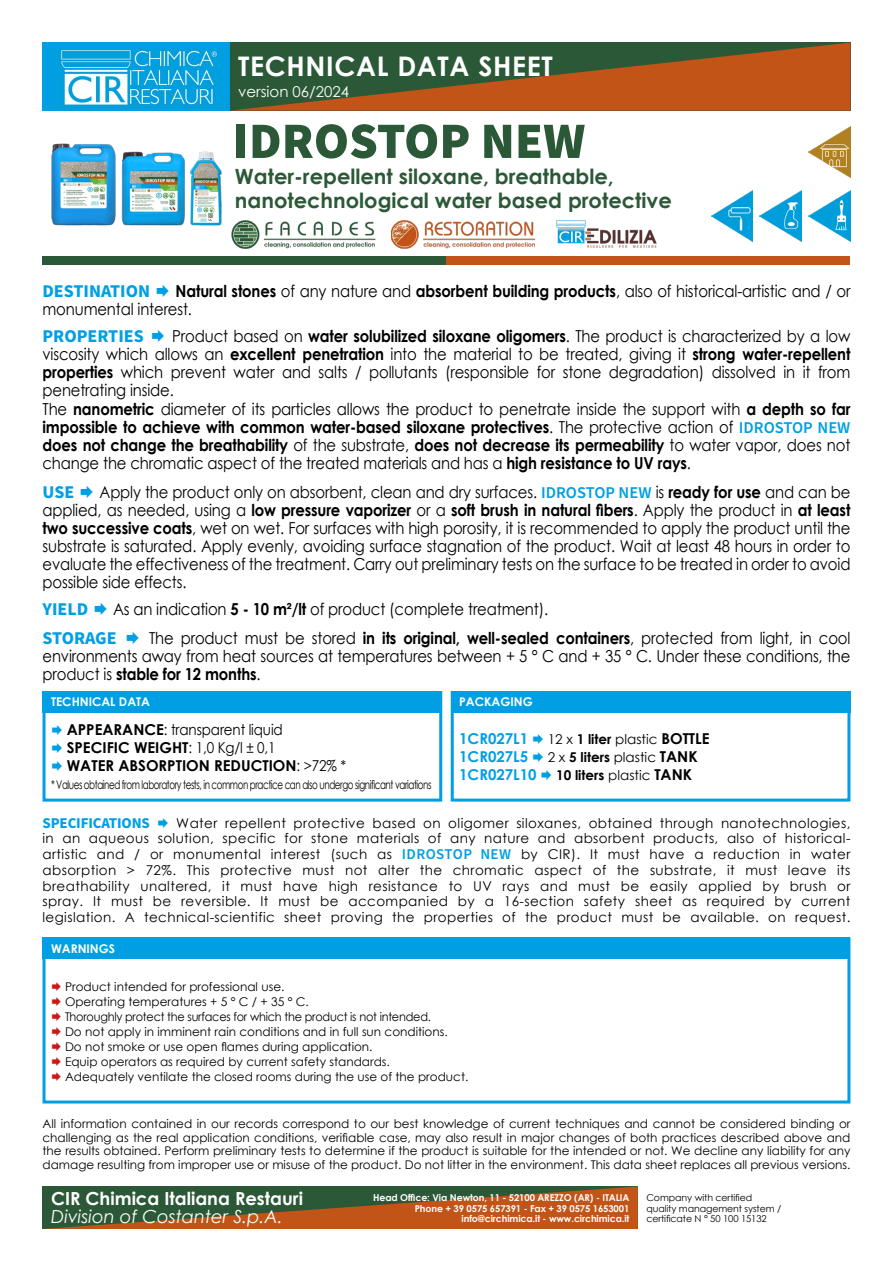
<style>
.page{position:relative;width:893px;height:1263px;background:#fff}
.page>*{position:absolute;margin:0;border:0;box-sizing:border-box;transform-origin:0 0}
.t1{font:900 51px "Source Sans Pro";color:#2b5937}
.t2{font:700 27px "Century Gothic";letter-spacing:.025em;color:#fff}
.t3{font:700 21px/24px "Century Gothic";color:#2b5937}
.t4{font:700 18px "Source Sans Pro";color:#009fe3}
.t5{font:700 18px "Century Gothic";color:#fff}
.t6{font:italic 18px "Century Gothic";color:#fff}
.t7{font:16.5px/18px "Century Gothic";letter-spacing:-.01em;color:#000;text-align:justify;scale:.9 1}
.t8{font:700 15px "Century Gothic";color:#000}
.t9{font:15px "Century Gothic";letter-spacing:-.01em;color:#000;scale:.9 1}
.t10{font:700 15px "Century Gothic";color:#009fe3}
.t11{font:700 15px "Source Sans Pro";letter-spacing:-.01em;color:#009fe3}
.t12{font:15px "Century Gothic";color:#fff}
.t13{font:13.5px/15.8px "Century Gothic";letter-spacing:.03em;color:#000;text-align:justify}
.t14{font:13.5px "Century Gothic";color:#000}
.t15{font:700 13.5px "Century Gothic";color:#000}
.t16{font:12px/13.5px "Century Gothic";color:#000;text-align:justify}
.t17{font:12px "Century Gothic";letter-spacing:-.05em;color:#000;scale:.73 1}
.t18{font:12px "Century Gothic";letter-spacing:-.02em;color:#000;scale:.94 1}
.t19{font:700 12px "Century Gothic";color:#fff}
.t20{font:700 9.45px "Century Gothic";letter-spacing:-.01em;color:#fff}
.t21{font:9.45px "Century Gothic";letter-spacing:-.01em;color:#000}
.s1{font-weight:700}
.s2{font-family:"Source Sans Pro";font-weight:600;color:#009fe3}
.s3{font-weight:400}
.s4{font-weight:700;font-size:15px}
.s5{font-size:15px}
.s6{font-family:"Source Sans Pro";font-weight:600;font-size:15px;color:#009fe3}
</style>
<div class="page">
<img style="left:51px;top:143px;width:171px;height:83px">
<img style="left:232px;top:220px;width:143px;height:29px">
<div style="left:43px;top:256px;width:807px;height:9px;background:#2b5937"></div>
<div style="left:43px;top:691px;width:399px;height:110px;border:3px solid #009fe3"></div>
<div style="left:43px;top:691px;width:399px;height:21px;background:#009fe3"></div>
<div style="left:451px;top:691px;width:399px;height:110px;border:3px solid #009fe3"></div>
<div style="left:451px;top:691px;width:399px;height:21px;background:#009fe3"></div>
<div style="left:43px;top:938px;width:807px;height:165px;border:3px solid #009fe3"></div>
<div style="left:43px;top:938px;width:807px;height:21px;background:#009fe3"></div>
<div style="left:43px;top:43px;width:187px;height:68px;background:#009fe3"></div>
<img style="left:60px;top:50px;width:158px;height:56px">
<svg style="left:230px;top:43px;width:620px;height:68px;background:#755627"></svg>
<img style="left:391px;top:220px;width:144px;height:29px">
<div style="left:446px;top:256px;width:404px;height:9px;background:#c25418"></div>
<img style="left:809px;top:127px;width:41px;height:51px">
<img style="left:556px;top:220px;width:101px;height:28px">
<img style="left:760px;top:190px;width:41px;height:51px">
<img style="left:809px;top:190px;width:41px;height:51px">
<img style="left:711px;top:190px;width:42px;height:51px">
<svg style="left:43px;top:1186px;width:595px;height:43px;background:#755627"></svg>
<p class="t2" style="left:238px;top:46px;width:316px">TECHNICAL DATA SHEET</p>
<p class="t12" style="left:238px;top:81px;width:112px">version 06/2024</p>
<p class="t1" style="left:233px;top:106px;width:354px">IDROSTOP NEW</p>
<p class="t3" style="left:235px;top:164px;width:438px">Water-repellent siloxane, breathable, nanotechnological water based protective</p>
<p class="t7" style="left:43px;top:282px;width:899px;text-indent:133px"><span class="s1">Natural stones</span> of any nature and <span class="s1">absorbent building products</span>, also of historical-artistic and / or monumental interest.</p>
<p class="t4" style="left:43px;top:323px;width:103px">PROPERTIES</p>
<p class="t4" style="left:43px;top:279px;width:109px">DESTINATION</p>
<p class="t7" style="left:43px;top:326px;width:899px;text-indent:130px">Product based on <span class="s1">water solubilized siloxane oligomers</span>. The product is characterized by a low viscosity which allows an <span class="s1">excellent penetration</span> into the material to be treated, giving it <span class="s1">strong water-repellent properties</span> which prevent water and salts / pollutants (responsible for stone degradation) dissolved in it from penetrating inside.</p>
<p class="t7" style="left:43px;top:400px;width:899px">The <span class="s1">nanometric</span> diameter of its particles allows the product to penetrate inside the support with <span class="s1">a depth so far impossible to achieve with common water-based siloxane protectives</span>. The protective action of <span class="s2">IDROSTOP NEW </span><span class="s1">does not change the breathability</span> of the substrate, <span class="s1">does not decrease its permeability</span> to water vapor, does not change the chromatic aspect of the treated materials and has a <span class="s1">high resistance to UV rays</span>.</p>
<p class="t4" style="left:43px;top:480px;width:33px">USE</p>
<p class="t7" style="left:43px;top:483px;width:899px;text-indent:57px">Apply the product only on absorbent, clean and dry surfaces. <span class="s2">IDROSTOP NEW</span> is <span class="s1">ready for use</span> and can be applied, as needed, using a <span class="s1">low pressure vaporizer</span> or a <span class="s1">soft brush in natural fibers</span>. Apply the product in <span class="s1">at least two successive coats</span>, wet on wet. For surfaces with high porosity, it is recommended to apply the product until the substrate is saturated. Apply evenly, avoiding surface stagnation of the product. Wait at least 48 hours in order to evaluate the effectiveness of the treatment. Carry out preliminary tests on the surface to be treated in order to avoid possible side effects.</p>
<p class="t4" style="left:43px;top:597px;width:47px">YIELD</p>
<p class="t7" style="left:113px;top:600px;width:485px">As an indication <span class="s1">5 - 10 m²/lt</span> of product (complete treatment).</p>
<p class="t7" style="left:43px;top:628px;width:899px;text-indent:106px">The product must be stored <span class="s1">in its original, well-sealed containers</span>, protected from light, in cool environments away from heat sources at temperatures between + 5 ° C and + 35 ° C. Under these conditions, the product is <span class="s1">stable for 12 months</span>.</p>
<p class="t4" style="left:43px;top:625px;width:76px">STORAGE</p>
<p class="t19" style="left:51px;top:693px;width:101px">TECHNICAL DATA</p>
<p class="t9" style="left:67px;top:719px;width:242px"><span class="s1">APPEARANCE</span>: transparent liquid</p>
<p class="t8" style="left:67px;top:736px;width:210px">SPECIFIC WEIGHT<span class="s3">: 1,0 Kg/l ± 0,1</span></p>
<p class="t8" style="left:67px;top:754px;width:281px">WATER ABSORPTION REDUCTION<span class="s3">: &gt;72% *</span></p>
<p class="t17" style="left:51px;top:776px;width:523px">* Values obtained from laboratory tests, in common practice can also undergo significant variations</p>
<p class="t19" style="left:459px;top:693px;width:75px">PACKAGING</p>
<p class="t10" style="left:459px;top:727px;width:70px">1CR027L1</p>
<p class="t14" style="left:548px;top:730px;width:163px">12 x <span class="s1">1 liter</span> plastic <span class="s4">BOTTLE</span></p>
<p class="t10" style="left:459px;top:745px;width:70px">1CR027L5</p>
<p class="t14" style="left:548px;top:748px;width:151px">2 x <span class="s1">5 liters</span> plastic <span class="s4">TANK</span></p>
<p class="t10" style="left:459px;top:763px;width:79px">1CR027L10</p>
<p class="t15" style="left:556px;top:765px;width:137px">10 liters <span class="s3">plastic</span> <span class="s5">TANK</span></p>
<p class="t13" style="left:43px;top:815px;width:809px;text-indent:134px">Water repellent protective based on oligomer siloxanes, obtained through nanotechnologies, in an aqueous solution, specific for stone materials of any nature and absorbent products, also of historical&shy;artistic and / or monumental interest (such as <span class="s6">IDROSTOP NEW</span> by CIR). It must have a reduction in water absorption &gt; 72%. This protective must not alter the chromatic aspect of the substrate, it must leave its breathability unaltered, it must have high resistance to UV rays and must be easily applied by brush or spray. It must be reversible. It must be accompanied by a 16-section safety sheet as required by current legislation. A technical-scientific sheet proving the properties of the product must be available. on request.</p>
<p class="t11" style="left:43px;top:812px;width:109px">SPECIFICATIONS</p>
<p class="t19" style="left:51px;top:939px;width:66px">WARNINGS</p>
<p class="t16" style="left:65px;top:979px;width:221px">Product intended for professional use.</p>
<p class="t16" style="left:65px;top:994px;width:245px">Operating temperatures + 5 ° C / + 35 ° C.</p>
<p class="t18" style="left:65px;top:1008px;width:391px">Thoroughly protect the surfaces for which the product is not intended.</p>
<p class="t16" style="left:65px;top:1024px;width:384px">Do not apply in imminent rain conditions and in full sun conditions.</p>
<p class="t16" style="left:65px;top:1039px;width:309px">Do not smoke or use open flames during application.</p>
<p class="t16" style="left:65px;top:1054px;width:326px">Equip operators as required by current safety standards.</p>
<p class="t16" style="left:65px;top:1069px;width:405px">Adequately ventilate the closed rooms during the use of the product.</p>
<p class="t16" style="left:43px;top:1117px;width:809px">All information contained in our records correspond to our best knowledge of current techniques and cannot be considered binding or challenging as the real application conditions, verifiable case, may also result in major changes of both practices described above and the results obtained. Perform preliminary tests to determine if the product is suitable for the intended or not. We decline any liability for any damage resulting from improper use or misuse of the product. Do not litter in the environment. This data sheet replaces all previous versions.</p>
<p class="t5" style="left:51px;top:1185px;width:253px">CIR Chimica Italiana Restauri</p>
<p class="t6" style="left:51px;top:1204px;width:233px">Division of Costanter S.p.A.</p>
<p class="t20" style="left:373px;top:1190px;width:258px">Head Office: Via Newton, 11 - 52100 AREZZO (AR) - ITALIA</p>
<p class="t20" style="left:415px;top:1201px;width:216px">Phone + 39 0575 657391 - Fax + 39 0575 1653001</p>
<p class="t20" style="left:462px;top:1211px;width:169px">info@circhimica.it - www.circhimica.it</p>
<p class="t21" style="left:646px;top:1191px;width:107px">Company with certified</p>
<p class="t21" style="left:646px;top:1201px;width:136px">quality management system /</p>
<p class="t21" style="left:646px;top:1212px;width:122px">certificate N ° 50 100 15132</p>
</div>
